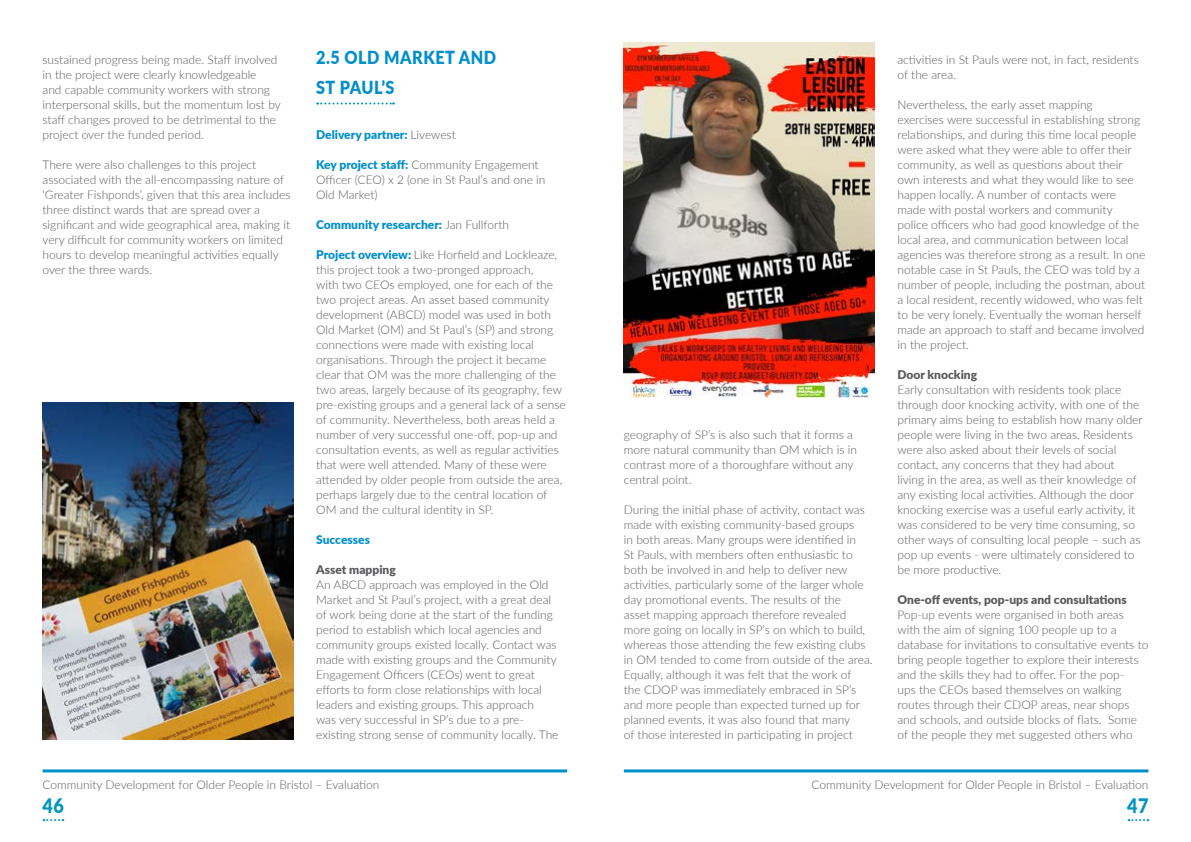
<style>
.page{position:relative;width:1191px;height:842px;background:#fff}
.page>*{position:absolute;margin:0;border:0;box-sizing:border-box;transform-origin:0 0}
.t1{font:900 20px "Lato";color:#0096c1;scale:.9 1}
.t2{font:900 18px/30px "Lato";letter-spacing:.03em;color:#008fcb;scale:.9 1}
.t3{font:300 12px/15px "Lato";color:#595a5c}
.t4{font:900 12px "Lato";color:#008fcb}
.t5{font:900 12px "Lato";color:#595a5c}
.s1{font-weight:300;color:#595a5c}
.s2{font-weight:900;color:#008fcb}
</style>
<div class="page">
<hr style="left:43px;top:769px;width:524px;height:3px;background:#008fcb">
<svg style="left:44px;top:819px;width:19px;height:2px"></svg>
<hr style="left:624px;top:769px;width:524px;height:3px;background:#008fcb">
<svg style="left:1128px;top:819px;width:20px;height:2px"></svg>
<svg style="left:317px;top:103px;width:77px;height:2px"></svg>
<img style="left:624px;top:43px;width:250px;height:354px">
<img style="left:43px;top:403px;width:250px;height:336px">
<p class="t3" style="left:43px;top:52px;width:240px">sustained progress being made. Staff involved in the project were clearly knowledgeable<br>and capable community workers with strong interpersonal skills, but the momentum lost by staff changes proved to be detrimental to the project over the funded period.</p>
<p class="t3" style="left:43px;top:157px;width:249px">There were also challenges to this project associated with the all-encompassing nature of ‘Greater Fishponds’, given that this area includes three distinct wards that are spread over a significant and wide geographical area, making it very difficult for community workers on limited hours to develop meaningful activities equally over the three wards.</p>
<h2 class="t2" style="left:316px;top:42px;width:201px">2.5 OLD MARKET AND<br>ST PAUL’S</h2>
<p class="t4" style="left:316px;top:126px;width:141px">Delivery partner: <span class="s1">Livewest</span></p>
<p class="t3" style="left:316px;top:157px;width:231px"><span class="s2">Key project staff:</span> Community Engagement<br>Officer (CEO) x 2 (one in St Paul’s and one in<br>Old Market)</p>
<p class="t4" style="left:316px;top:216px;width:194px">Community researcher: <span class="s1">Jan Fullforth</span></p>
<p class="t3" style="left:316px;top:247px;width:251px"><span class="s2">Project overview:</span> Like Horfield and Lockleaze, this project took a two-pronged approach,<br>with two CEOs employed, one for each of the two project areas. An asset based community development (ABCD) model was used in both Old Market (OM) and St Paul’s (SP) and strong connections were made with existing local organisations. Through the project it became clear that OM was the more challenging of the two areas, largely because of its geography, few pre-existing groups and a general lack of a sense of community. Nevertheless, both areas held a number of very successful one-off, pop-up and consultation events, as well as regular activities that were well attended. Many of these were attended by older people from outside the area, perhaps largely due to the central location of OM and the cultural identity in SP.</p>
<p class="t4" style="left:316px;top:531px;width:55px">Successes</p>
<p class="t5" style="left:316px;top:561px;width:81px">Asset mapping</p>
<p class="t3" style="left:316px;top:577px;width:244px">An ABCD approach was employed in the Old Market and St Paul’s project, with a great deal of work being done at the start of the funding period to establish which local agencies and community groups existed locally. Contact was made with existing groups and the Community Engagement Officers (CEOs) went to great efforts to form close relationships with local leaders and existing groups. This approach<br>was very successful in SP’s due to a pre&shy;existing strong sense of community locally. The</p>
<p class="t3" style="left:43px;top:777px;width:338px">Community Development for Older People in Bristol – Evaluation</p>
<h1 class="t1" style="left:43px;top:791px;width:25px">46</h1>
<p class="t3" style="left:624px;top:427px;width:235px">geography of SP’s is also such that it forms a more natural community than OM which is in contrast more of a thoroughfare without any central point.</p>
<p class="t3" style="left:624px;top:502px;width:250px">During the initial phase of activity, contact was made with existing community-based groups<br>in both areas. Many groups were identified in<br>St Pauls, with members often enthusiastic to both be involved in and help to deliver new activities, particularly some of the larger whole day promotional events. The results of the<br>asset mapping approach therefore revealed more going on locally in SP’s on which to build, whereas those attending the few existing clubs in OM tended to come from outside of the area.<br>Equally, although it was felt that the work of<br>the CDOP was immediately embraced in SP’s and more people than expected turned up for planned events, it was also found that many<br>of those interested in participating in project</p>
<p class="t3" style="left:897px;top:52px;width:243px">activities in St Pauls were not, in fact, residents of the area.</p>
<p class="t3" style="left:897px;top:97px;width:249px">Nevertheless, the early asset mapping<br>exercises were successful in establishing strong relationships, and during this time local people were asked what they were able to offer their community, as well as questions about their own interests and what they would like to see happen locally. A number of contacts were made with postal workers and community police officers who had good knowledge of the local area, and communication between local agencies was therefore strong as a result. In one notable case in St Pauls, the CEO was told by a number of people, including the postman, about a local resident, recently widowed, who was felt to be very lonely. Eventually the woman herself made an approach to staff and became involved in the project.</p>
<p class="t5" style="left:897px;top:366px;width:81px">Door knocking</p>
<p class="t3" style="left:897px;top:382px;width:247px">Early consultation with residents took place through door knocking activity, with one of the primary aims being to establish how many older people were living in the two areas. Residents were also asked about their levels of social contact, any concerns that they had about living in the area, as well as their knowledge of any existing local activities. Although the door knocking exercise was a useful early activity, it was considered to be very time consuming, so other ways of consulting local people – such as pop up events - were ultimately considered to be more productive.</p>
<p class="t5" style="left:897px;top:591px;width:231px">One-off events, pop-ups and consultations</p>
<p class="t3" style="left:897px;top:607px;width:252px">Pop-up events were organised in both areas with the aim of signing 100 people up to a database for invitations to consultative events to bring people together to explore their interests and the skills they had to offer. For the pop-<br>ups the CEOs based themselves on walking routes through their CDOP areas, near shops and schools, and outside blocks of flats. Some of the people they met suggested others who</p>
<p class="t3" style="left:811px;top:777px;width:338px">Community Development for Older People in Bristol – Evaluation</p>
<h1 class="t1" style="left:1127px;top:791px;width:25px">47</h1>
</div>
